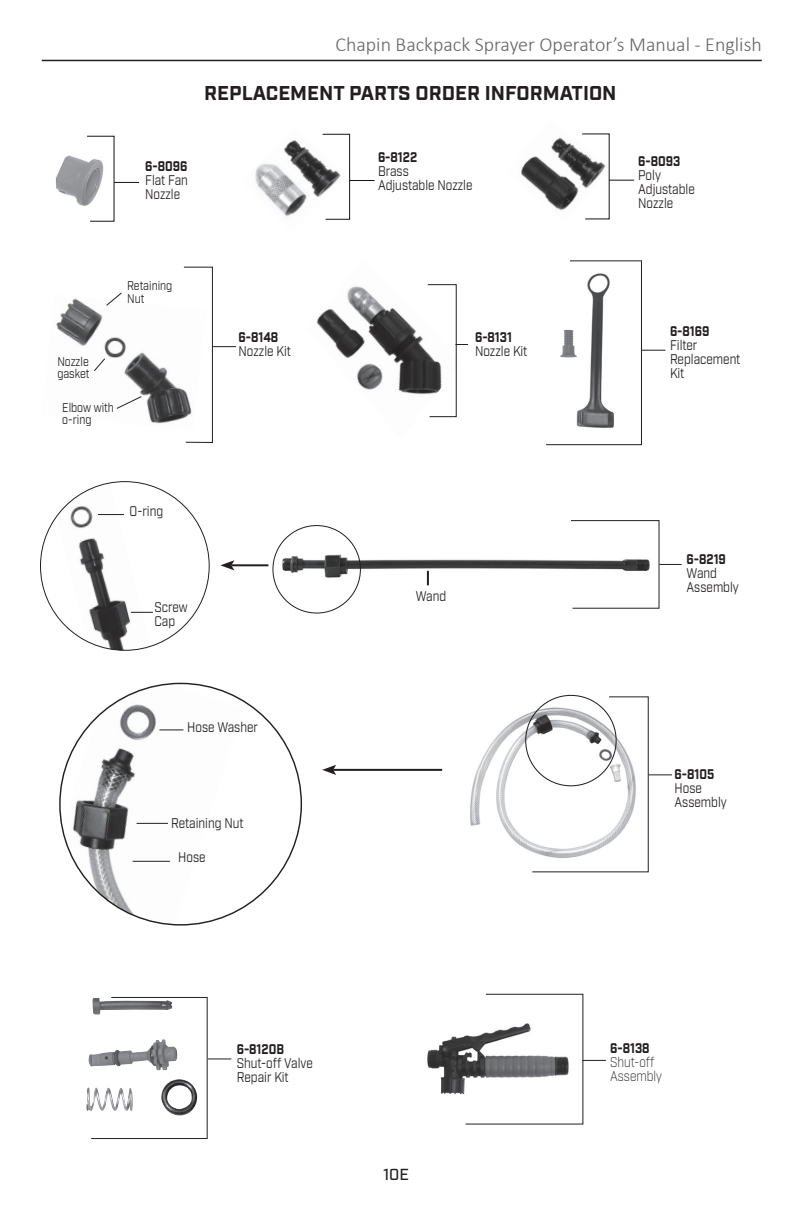
<style>
.page{position:relative;width:792px;height:1224px;background:#fff}
.page>*{position:absolute;margin:0;border:0;box-sizing:border-box;transform-origin:0 0}
.t1{font:300 20px "Calibri";color:#656568}
.t2{font:700 20px "Industry";color:#231f20}
.t3{font:500 16px "Industry";color:#231f20}
.t4{font:14px/14px "Industry";color:#231f20;scale:.85 1}
.t5{font:700 14px "Industry";color:#231f20;scale:.85 1}
.t6{font:300 14px/14px "Industry";color:#231f20;scale:.85 1}
.t7{font:12.6px/12.6px "Industry";color:#231f20;scale:.85 1}
</style>
<div class="page">
<svg style="left:465px;top:993px;width:141px;height:132px"></svg>
<img style="left:427px;top:1013px;width:150px;height:109px">
<img style="left:255px;top:140px;width:67px;height:77px">
<svg style="left:322px;top:133px;width:53px;height:87px"></svg>
<img style="left:520px;top:137px;width:61px;height:73px">
<svg style="left:581px;top:133px;width:53px;height:87px"></svg>
<img style="left:56px;top:155px;width:30px;height:51px">
<svg style="left:86px;top:135px;width:53px;height:87px"></svg>
<img style="left:56px;top:298px;width:127px;height:126px">
<svg style="left:105px;top:292px;width:18px;height:15px"></svg>
<svg style="left:93px;top:357px;width:13px;height:15px"></svg>
<svg style="left:116px;top:395px;width:27px;height:15px"></svg>
<svg style="left:183px;top:266px;width:53px;height:177px"></svg>
<svg style="left:91px;top:997px;width:140px;height:142px"></svg>
<img style="left:86px;top:1039px;width:113px;height:78px">
<img style="left:92px;top:998px;width:80px;height:17px">
<img style="left:316px;top:286px;width:141px;height:132px">
<svg style="left:427px;top:284px;width:41px;height:133px"></svg>
<svg style="left:546px;top:260px;width:119px;height:186px"></svg>
<img style="left:268px;top:539px;width:302px;height:50px">
<img style="left:56px;top:483px;width:95px;height:167px">
<svg style="left:570px;top:520px;width:112px;height:89px"></svg>
<svg style="left:427px;top:571px;width:2px;height:14px"></svg>
<hr style="left:231px;top:564px;width:37px;height:2px;background:#231f20">
<svg style="left:220px;top:560px;width:14px;height:10px"></svg>
<svg style="left:98px;top:514px;width:26px;height:1px"></svg>
<svg style="left:131px;top:612px;width:22px;height:1px"></svg>
<hr style="left:42px;top:60px;width:720px;height:1px;background:#231f20">
<img style="left:470px;top:694px;width:203px;height:157px">
<img style="left:62px;top:684px;width:181px;height:240px">
<hr style="left:333px;top:769px;width:109px;height:2px;background:#231f20">
<svg style="left:322px;top:765px;width:14px;height:10px"></svg>
<svg style="left:531px;top:696px;width:141px;height:177px"></svg>
<svg style="left:158px;top:729px;width:25px;height:3px"></svg>
<hr style="left:137px;top:823px;width:31px;height:1px;background:#231f20">
<hr style="left:133px;top:861px;width:37px;height:1px;background:#231f20">
<h1 class="t1" style="left:335px;top:32px;width:428px">Chapin Backpack Sprayer Operator’s Manual - English</h1>
<h1 class="t2" style="left:204px;top:81px;width:414px">REPLACEMENT PARTS ORDER INFORMATION</h1>
<p class="t5" style="left:145px;top:157px;width:51px">6-8096</p>
<p class="t4" style="left:145px;top:173px;width:52px">Flat Fan<br>Nozzle</p>
<p class="t5" style="left:378px;top:149px;width:48px">6-8122</p>
<p class="t4" style="left:378px;top:164px;width:113px">Brass<br>Adjustable Nozzle</p>
<p class="t5" style="left:638px;top:152px;width:51px">6-8093</p>
<p class="t4" style="left:638px;top:168px;width:68px">Poly<br>Adjustable<br>Nozzle</p>
<p class="t7" style="left:127px;top:280px;width:55px">Retaining<br>Nut</p>
<p class="t7" style="left:57px;top:355px;width:39px">Nozzle gasket</p>
<p class="t7" style="left:62px;top:401px;width:62px">Elbow with o-ring</p>
<p class="t5" style="left:239px;top:329px;width:48px">6-8148</p>
<p class="t4" style="left:239px;top:345px;width:63px">Nozzle Kit</p>
<p class="t5" style="left:475px;top:329px;width:45px">6-8131</p>
<p class="t4" style="left:475px;top:345px;width:63px">Nozzle Kit</p>
<p class="t5" style="left:670px;top:323px;width:48px">6-8169</p>
<p class="t4" style="left:670px;top:338px;width:84px">Filter<br>Replacement<br>Kit</p>
<p class="t4" style="left:130px;top:505px;width:41px">O-ring</p>
<p class="t4" style="left:154px;top:601px;width:41px">Screw<br>Cap</p>
<p class="t4" style="left:416px;top:589px;width:37px">Wand</p>
<p class="t5" style="left:687px;top:551px;width:48px">6-8219</p>
<p class="t4" style="left:687px;top:567px;width:63px">Wand<br>Assembly</p>
<p class="t4" style="left:187px;top:720px;width:85px">Hose Washer</p>
<p class="t4" style="left:171px;top:816px;width:87px">Retaining Nut</p>
<p class="t4" style="left:178px;top:851px;width:34px">Hose</p>
<p class="t5" style="left:675px;top:766px;width:48px">6-8105</p>
<p class="t4" style="left:675px;top:782px;width:63px">Hose<br>Assembly</p>
<p class="t5" style="left:237px;top:1040px;width:57px">6-8120B</p>
<p class="t4" style="left:237px;top:1056px;width:91px">Shut-off Valve<br>Repair Kit</p>
<p class="t3" style="left:383px;top:1165px;width:27px">10E</p>
<p class="t5" style="left:610px;top:1040px;width:48px">6-8138</p>
<p class="t6" style="left:610px;top:1055px;width:62px">Shut-off<br>Assembly</p>
</div>
